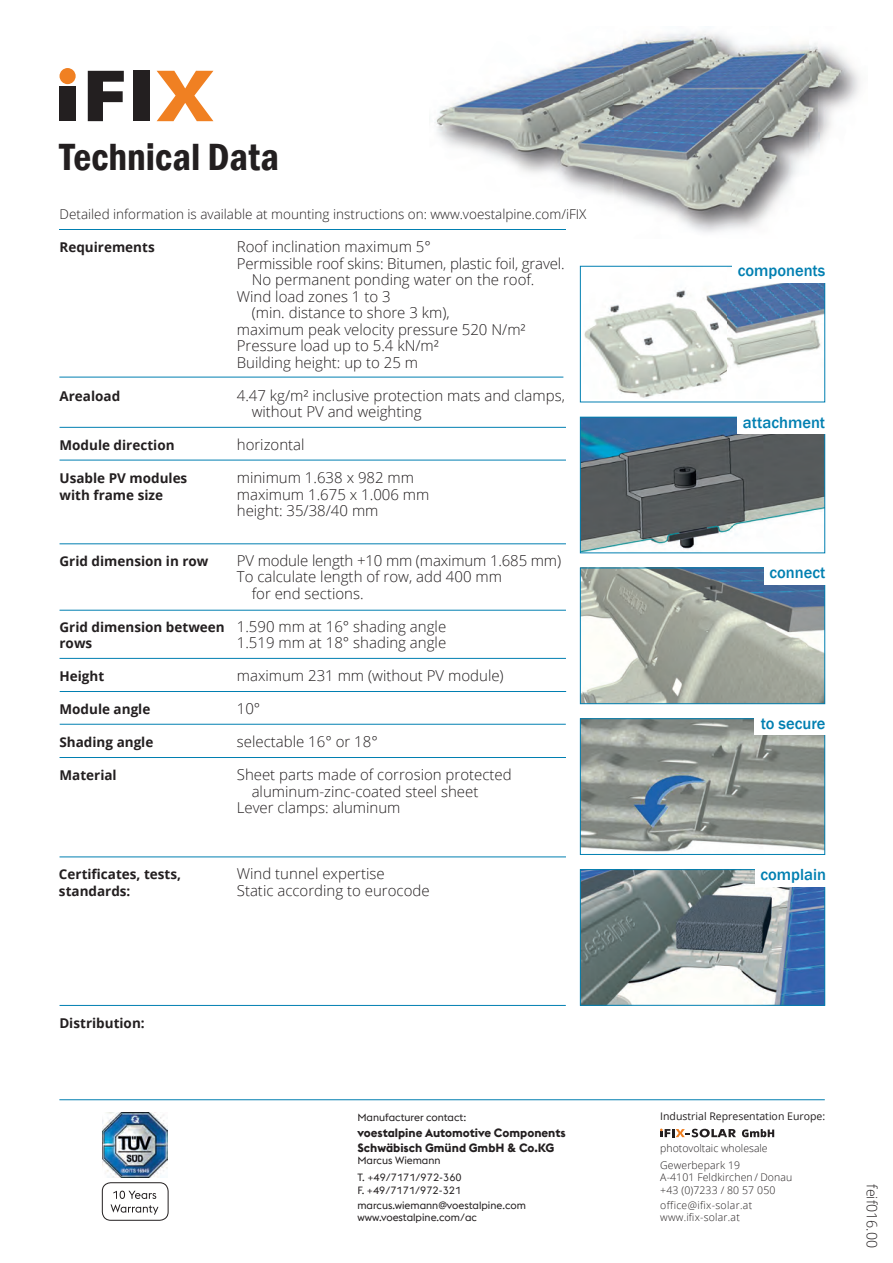
<style>
.page{position:relative;width:893px;height:1263px;background:#fff}
.page>*{position:absolute;margin:0;border:0;box-sizing:border-box;transform-origin:0 0}
.t1{font:600 condensed 39px "Franklin Gothic";color:#231f20}
.t2{font:500 16.5px "Franklin Gothic";color:#007fb1}
.t3{font:300 15px/16.5px "Open Sans";color:#231f20}
.t4{font:300 14.25px "Open Sans";color:#231f20}
.t5{font:700 13.5px/16.5px "Open Sans";color:#231f20}
.t6{font:300 13.5px "Open Sans";color:#231f20}
.t7{font:700 12px/14.4px "voestalpine";color:#231f20}
.t8{font:10.5px/16.5px "voestalpine";color:#231f20}
.t9{font:300 10.5px/16.8px "Open Sans";letter-spacing:.01em;color:#231f20}
.t10{font:300 10.5px/12px "Open Sans";letter-spacing:.03em;color:#231f20}
.t11{font:10.5px "Open Sans";color:#231f20}
</style>
<div class="page">
<hr style="left:60px;top:229px;width:506px;height:1px;background:#007fb1">
<hr style="left:59px;top:377px;width:504px;height:1px;background:#007fb1">
<hr style="left:60px;top:427px;width:506px;height:1px;background:#007fb1">
<hr style="left:60px;top:460px;width:506px;height:1px;background:#007fb1">
<hr style="left:60px;top:610px;width:506px;height:1px;background:#007fb1">
<hr style="left:60px;top:724px;width:506px;height:1px;background:#007fb1">
<hr style="left:60px;top:691px;width:506px;height:1px;background:#007fb1">
<hr style="left:60px;top:658px;width:506px;height:1px;background:#007fb1">
<hr style="left:60px;top:757px;width:506px;height:1px;background:#007fb1">
<hr style="left:60px;top:857px;width:506px;height:1px;background:#007fb1">
<hr style="left:60px;top:1005px;width:506px;height:1px;background:#007fb1">
<hr style="left:60px;top:543px;width:506px;height:1px;background:#007fb1">
<img style="left:435px;top:31px;width:425px;height:202px">
<img style="left:435px;top:229px;width:131px;height:1px">
<img style="left:582px;top:871px;width:241px;height:132px">
<div style="left:580px;top:869px;width:245px;height:136px;border:1px solid #007fb1"></div>
<img style="left:584px;top:283px;width:239px;height:115px">
<div style="left:580px;top:266px;width:245px;height:136px;border:1px solid #007fb1"></div>
<img style="left:582px;top:419px;width:241px;height:132px">
<div style="left:580px;top:417px;width:245px;height:136px;border:1px solid #007fb1"></div>
<img style="left:582px;top:570px;width:241px;height:132px">
<div style="left:580px;top:568px;width:245px;height:136px;border:1px solid #007fb1"></div>
<img style="left:582px;top:720px;width:241px;height:132px">
<div style="left:580px;top:718px;width:245px;height:137px;border:1px solid #007fb1"></div>
<hr style="left:59px;top:1099px;width:766px;height:1px;background:#007fb1">
<img style="left:103px;top:1112px;width:65px;height:65px">
<div style="left:102px;top:1182px;width:66px;height:38px;border:1px solid #231f20;border-radius:9px"></div>
<div style="left:60px;top:87px;width:16px;height:34px;background:#231f20"></div>
<svg style="left:88px;top:71px;width:36px;height:50px"></svg>
<div style="left:133px;top:71px;width:16px;height:50px;background:#231f20"></div>
<svg style="left:60px;top:68px;width:16px;height:16px"></svg>
<svg style="left:157px;top:71px;width:56px;height:50px"></svg>
<svg style="left:111px;top:1190px;width:47px;height:24px"></svg>
<div style="left:737px;top:412px;width:94px;height:22px;background:#fff"></div>
<div style="left:732px;top:261px;width:99px;height:22px;background:#fff"></div>
<div style="left:764px;top:563px;width:67px;height:21px;background:#fff"></div>
<div style="left:755px;top:712px;width:76px;height:23px;background:#fff"></div>
<div style="left:755px;top:865px;width:76px;height:22px;background:#fff"></div>
<svg style="left:660px;top:1128px;width:76px;height:9px"></svg>
<svg style="left:742px;top:1129px;width:32px;height:8px"></svg>
<h1 class="t1" style="left:60px;top:131px;width:221px">Technical Data</h1>
<p class="t6" style="left:60px;top:205px;width:528px">Detailed information is available at mounting instructions on: www.voestalpine.com/iFIX</p>
<p class="t5" style="left:60px;top:239px;width:97px">Requirements</p>
<p class="t3" style="left:237px;top:238px;width:196px">Roof inclination maximum 5°</p>
<p class="t3" style="left:237px;top:254px;width:329px">Permissible roof skins: Bitumen, plastic foil, gravel.</p>
<p class="t3" style="left:252px;top:271px;width:284px">No permanent ponding water on the roof.</p>
<p class="t3" style="left:237px;top:287px;width:155px">Wind load zones 1 to 3</p>
<p class="t3" style="left:252px;top:304px;width:199px">(min. distance to shore 3 km),</p>
<p class="t3" style="left:237px;top:320px;width:290px">maximum peak velocity pressure 520 N/m²</p>
<p class="t3" style="left:237px;top:337px;width:204px">Pressure load up to 5.4 kN/m²</p>
<p class="t3" style="left:237px;top:353px;width:183px">Building height: up to 25 m</p>
<p class="t5" style="left:60px;top:387px;width:62px">Areaload</p>
<p class="t3" style="left:252px;top:386px;width:315px;text-indent:-15px">4.47 kg/m² inclusive protection mats and clamps, without PV and weighting</p>
<p class="t5" style="left:60px;top:437px;width:117px">Module direction</p>
<p class="t3" style="left:237px;top:436px;width:69px">horizontal</p>
<p class="t5" style="left:60px;top:470px;width:129px">Usable PV modules with frame size</p>
<p class="t3" style="left:237px;top:469px;width:194px">minimum 1.638 x 982 mm maximum 1.675 x 1.006 mm height: 35/38/40 mm</p>
<p class="t5" style="left:60px;top:552px;width:150px">Grid dimension in row</p>
<p class="t3" style="left:237px;top:551px;width:326px">PV module length +10 mm (maximum 1.685 mm)</p>
<p class="t3" style="left:237px;top:568px;width:267px">To calculate length of row, add 400 mm</p>
<p class="t3" style="left:252px;top:584px;width:113px">for end sections.</p>
<p class="t5" style="left:60px;top:618px;width:167px">Grid dimension between rows</p>
<p class="t3" style="left:237px;top:617px;width:211px">1.590 mm at 16° shading angle<br>1.519 mm at 18° shading angle</p>
<p class="t5" style="left:60px;top:668px;width:46px">Height</p>
<p class="t3" style="left:237px;top:667px;width:268px">maximum 231 mm (without PV module)</p>
<p class="t5" style="left:60px;top:701px;width:92px">Module angle</p>
<p class="t3" style="left:237px;top:700px;width:25px">10°</p>
<p class="t5" style="left:60px;top:734px;width:95px">Shading angle</p>
<p class="t3" style="left:237px;top:733px;width:142px">selectable 16° or 18°</p>
<p class="t5" style="left:60px;top:767px;width:59px">Material</p>
<p class="t3" style="left:237px;top:766px;width:276px">Sheet parts made of corrosion protected</p>
<p class="t3" style="left:252px;top:782px;width:228px">aluminum-zinc-coated steel sheet</p>
<p class="t3" style="left:237px;top:799px;width:165px">Lever clamps: aluminum</p>
<p class="t5" style="left:59px;top:866px;width:124px">Certificates, tests, standards:</p>
<p class="t3" style="left:237px;top:865px;width:194px">Wind tunnel expertise<br>Static according to eurocode</p>
<p class="t5" style="left:59px;top:1014px;width:87px">Distribution:</p>
<p class="t8" style="left:357px;top:1109px;width:110px">Manufacturer contact:</p>
<p class="t7" style="left:357px;top:1126px;width:210px">voestalpine Automotive Components<br>Schwäbisch Gmünd GmbH &amp; Co.KG</p>
<p class="t8" style="left:357px;top:1152px;width:106px">Marcus Wiemann<br>T. +49/7171/972-360</p>
<p class="t8" style="left:357px;top:1182px;width:170px;line-height:15px">F. +49/7171/972-321 marcus.wiemann@voestalpine.com</p>
<p class="t8" style="left:357px;top:1208px;width:121px">www.voestalpine.com/ac</p>
<p class="t2" style="left:738px;top:261px;width:89px">components</p>
<p class="t2" style="left:743px;top:412px;width:84px">attachment</p>
<p class="t2" style="left:769px;top:562px;width:57px">connect</p>
<p class="t2" style="left:761px;top:713px;width:66px">to secure</p>
<p class="t2" style="left:760px;top:864px;width:67px">complain</p>
<p class="t11" style="left:660px;top:1109px;width:166px">Industrial Representation Europe:</p>
<p class="t9" style="left:660px;top:1139px;width:109px">photovoltaic wholesale<br>Gewerbepark 19</p>
<p class="t9" style="left:660px;top:1170px;width:134px;line-height:12.8px">A-4101 Feldkirchen / Donau +43 (0)7233 / 80 57 050</p>
<p class="t10" style="left:660px;top:1198px;width:94px">office@ifix-solar.at www.ifix-solar.at</p>
<p class="t4" style="left:882px;top:1184px;width:65px;rotate:90deg">feif016.00</p>
</div>
